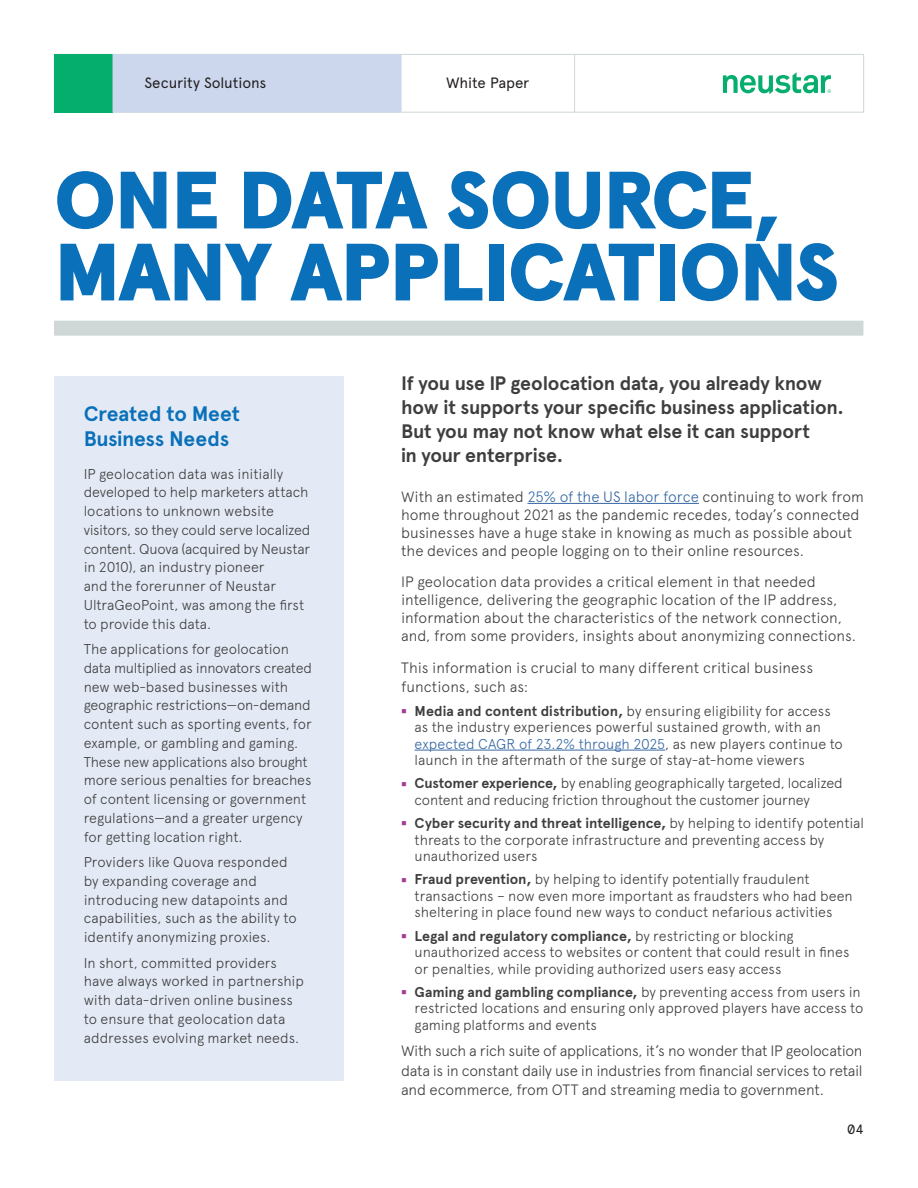
<style>
.page{position:relative;width:918px;height:1188px;background:#fff}
.page>*{position:absolute;margin:0;border:0;box-sizing:border-box;transform-origin:0 0}
.Title_headline{font:900 81px/72px "Apercu Pro";letter-spacing:-.025em;color:#0970b9}
.body_copy_end{font:700 21px/25.5px "Apercu Pro";letter-spacing:-.01em;color:#0970b9}
.t1{font:700 19.5px/24px "Apercu Pro";letter-spacing:-.015em;color:#3e3e3f}
.body_copy{font:300 15px/18px "Apercu Pro";color:#3e3e3f}
.t2{font:15px "Apercu Pro";letter-spacing:-.01em;color:#231f20}
.body_copy-2{font:300 14.25px/18.8px "Apercu Pro";letter-spacing:-.005em;color:#3e3e3f}
.t3{font:13.5px "Apercu Pro Mono";color:#231f20}
.s1{color:#3667a4}
.s2{color:#a13d96}
.s3{font-weight:700}
</style>
<div class="page">
<div style="left:54px;top:321px;width:809px;height:15px;background:#cfd8d7"></div>
<hr style="left:527px;top:503px;width:172px;height:1px;background:#3667a4">
<hr style="left:415px;top:750px;width:250px;height:1px;background:#3667a4">
<div style="left:54px;top:376px;width:289px;height:704px;background:#e4eaf5"></div>
<div style="left:54px;top:54px;width:810px;height:59px;background:#fff;border:1px solid #cfd8d7"></div>
<div style="left:54px;top:54px;width:59px;height:59px;background:#06ae6e"></div>
<svg style="left:723px;top:72px;width:108px;height:22px"></svg>
<hr style="left:574px;top:54px;width:1px;height:59px;background:#cfd8d7">
<div style="left:113px;top:54px;width:289px;height:59px;background:#ccd7ed"></div>
<p class="t2" style="left:144px;top:71px;width:124px">Security Solutions</p>
<p class="t2" style="left:446px;top:71px;width:85px">White Paper</p>
<p class="Title_headline" style="left:54px;top:159px;width:787px">ONE DATA SOURCE,<br>MANY APPLICATIONS</p>
<p class="body_copy_end" style="left:84px;top:399px;width:158px">Created to Meet<br>Business Needs</p>
<p class="body_copy-2" style="left:84px;top:463px;width:228px">IP geolocation data was initially developed to help marketers attach locations to unknown website visitors, so they could serve localized content. Quova (acquired by Neustar in 2010), an industry pioneer<br>and the forerunner of Neustar<br>UltraGeoPoint, was among the first to provide this data.</p>
<p class="body_copy-2" style="left:84px;top:638px;width:230px">The applications for geolocation data multiplied as innovators created new web-based businesses with geographic restrictions—on-demand content such as sporting events, for example, or gambling and gaming.<br>These new applications also brought more serious penalties for breaches of content licensing or government regulations—and a greater urgency for getting location right.</p>
<p class="body_copy-2" style="left:84px;top:851px;width:215px">Providers like Quova responded by expanding coverage and introducing new datapoints and capabilities, such as the ability to identify anonymizing proxies.</p>
<p class="body_copy-2" style="left:84px;top:952px;width:222px">In short, committed providers have always worked in partnership with data-driven online business to ensure that geolocation data addresses evolving market needs.</p>
<p class="t1" style="left:401px;top:370px;width:444px">If you use IP geolocation data, you already know how it supports your specific business application.<br>But you may not know what else it can support<br>in your enterprise.</p>
<p class="body_copy" style="left:401px;top:486px;width:464px">With an estimated <span class="s1">25% of the US labor force</span> continuing to work from home throughout 2021 as the pandemic recedes, today’s connected businesses have a huge stake in knowing as much as possible about the devices and people logging on to their online resources.</p>
<p class="body_copy" style="left:401px;top:572px;width:456px">IP geolocation data provides a critical element in that needed intelligence, delivering the geographic location of the IP address, information about the characteristics of the network connection, and, from some providers, insights about anonymizing connections.</p>
<p class="body_copy" style="left:401px;top:657px;width:414px;line-height:19.5px">This information is crucial to many different critical business functions, such as:</p>
<p class="body_copy-2" style="left:415px;top:701px;width:430px;line-height:16.5px;text-indent:-14px"><span class="s2">○</span> <span class="s3">Media and content distribution,</span> by ensuring eligibility for access as the industry experiences powerful sustained growth, with an <span class="s1">expected CAGR of 23.2% through 2025</span>, as new players continue to launch in the aftermath of the surge of stay-at-home viewers</p>
<p class="body_copy-2" style="left:415px;top:774px;width:430px;line-height:16.5px;text-indent:-14px"><span class="s2">○</span> <span class="s3">Customer experience,</span> by enabling geographically targeted, localized content and reducing friction throughout the customer journey</p>
<p class="body_copy-2" style="left:415px;top:814px;width:451px;line-height:16.5px;text-indent:-14px"><span class="s2">○</span> <span class="s3">Cyber security and threat intelligence,</span> by helping to identify potential threats to the corporate infrastructure and preventing access by unauthorized users</p>
<p class="body_copy-2" style="left:415px;top:870px;width:440px;line-height:16.5px;text-indent:-14px"><span class="s2">○</span> <span class="s3">Fraud prevention,</span> by helping to identify potentially fraudulent transactions – now even more important as fraudsters who had been sheltering in place found new ways to conduct nefarious activities</p>
<p class="body_copy-2" style="left:415px;top:926px;width:436px;line-height:16.5px;text-indent:-14px"><span class="s2">○</span> <span class="s3">Legal and regulatory compliance,</span> by restricting or blocking unauthorized access to websites or content that could result in fines or penalties, while providing authorized users easy access</p>
<p class="body_copy-2" style="left:415px;top:982px;width:450px;line-height:16.5px;text-indent:-14px"><span class="s2">○</span> <span class="s3">Gaming and gambling compliance,</span> by preventing access from users in restricted locations and ensuring only approved players have access to gaming platforms and events</p>
<p class="body_copy" style="left:401px;top:1040px;width:463px;line-height:19.5px;text-align:justify">With such a rich suite of applications, it’s no wonder that IP geolocation data is in constant daily use in industries from financial services to retail and ecommerce, from OTT and streaming media to government.</p>
<p class="t3" style="left:847px;top:1119px;width:18px">04</p>
</div>
